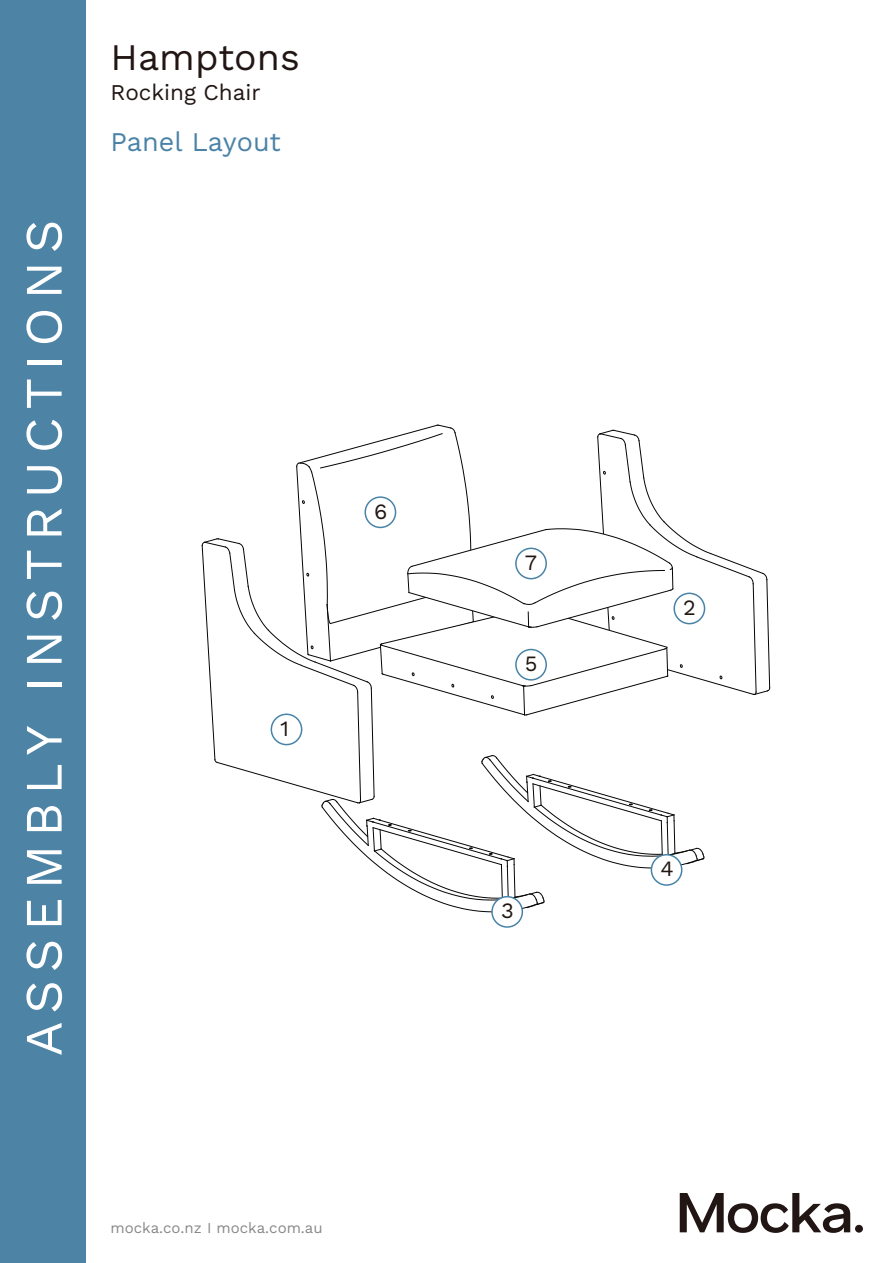
<style>
.page{position:relative;width:893px;height:1263px;background:#fff}
.page>*{position:absolute;margin:0;border:0;box-sizing:border-box;transform-origin:0 0}
.t1{font:52.5px "Work Sans";letter-spacing:.15em;color:#fff}
.t2{font:37.5px "Work Sans";color:#211613}
.t3{font:27px "Work Sans";color:#4a83a7}
.t4{font:22.5px "Work Sans";color:#211613}
.t5{font:21.9px "Work Sans";color:#211612}
.t6{font:15px "Work Sans";color:#898888}
</style>
<div class="page">
<svg style="left:680px;top:1193px;width:170px;height:40px"></svg>
<div style="left:855px;top:1225px;width:8px;height:7px;background:#211613;border-radius:50%"></div>
<div style="left:0;top:0;width:85px;height:1263px;background:#4d84a6"></div>
<div style="left:491px;top:896px;width:32px;height:32px;border:2px solid #4883a7;border-radius:50%"></div>
<svg style="left:201px;top:424px;width:570px;height:489px"></svg>
<div style="left:516px;top:649px;width:30px;height:31px;background:#fff;border-radius:50%"></div>
<div style="left:515px;top:649px;width:32px;height:32px;border:2px solid #4883a7;border-radius:50%"></div>
<div style="left:516px;top:548px;width:30px;height:31px;background:#fff;border-radius:50%"></div>
<div style="left:515px;top:548px;width:32px;height:31px;border:2px solid #4883a7;border-radius:50%"></div>
<h1 class="t1" style="left:4px;top:1056px;width:838px;rotate:-90deg">ASSEMBLY INSTRUCTIONS</h1>
<h2 class="t2" style="left:111px;top:29px;width:191px">Hamptons</h2>
<h3 class="t4" style="left:111px;top:75px;width:152px">Rocking Chair</h3>
<h3 class="t3" style="left:111px;top:121px;width:172px">Panel Layout</h3>
<h3 class="t5" style="left:280px;top:712px;width:10px">1</h3>
<h3 class="t5" style="left:374px;top:495px;width:15px">6</h3>
<p class="t6" style="left:111px;top:1216px;width:214px">mocka.co.nz I mocka.com.au</p>
<h3 class="t5" style="left:525px;top:546px;width:14px">7</h3>
<h3 class="t5" style="left:525px;top:647px;width:14px">5</h3>
<h3 class="t5" style="left:501px;top:894px;width:14px">3</h3>
<h3 class="t5" style="left:683px;top:591px;width:14px">2</h3>
<h3 class="t5" style="left:660px;top:852px;width:15px">4</h3>
</div>
